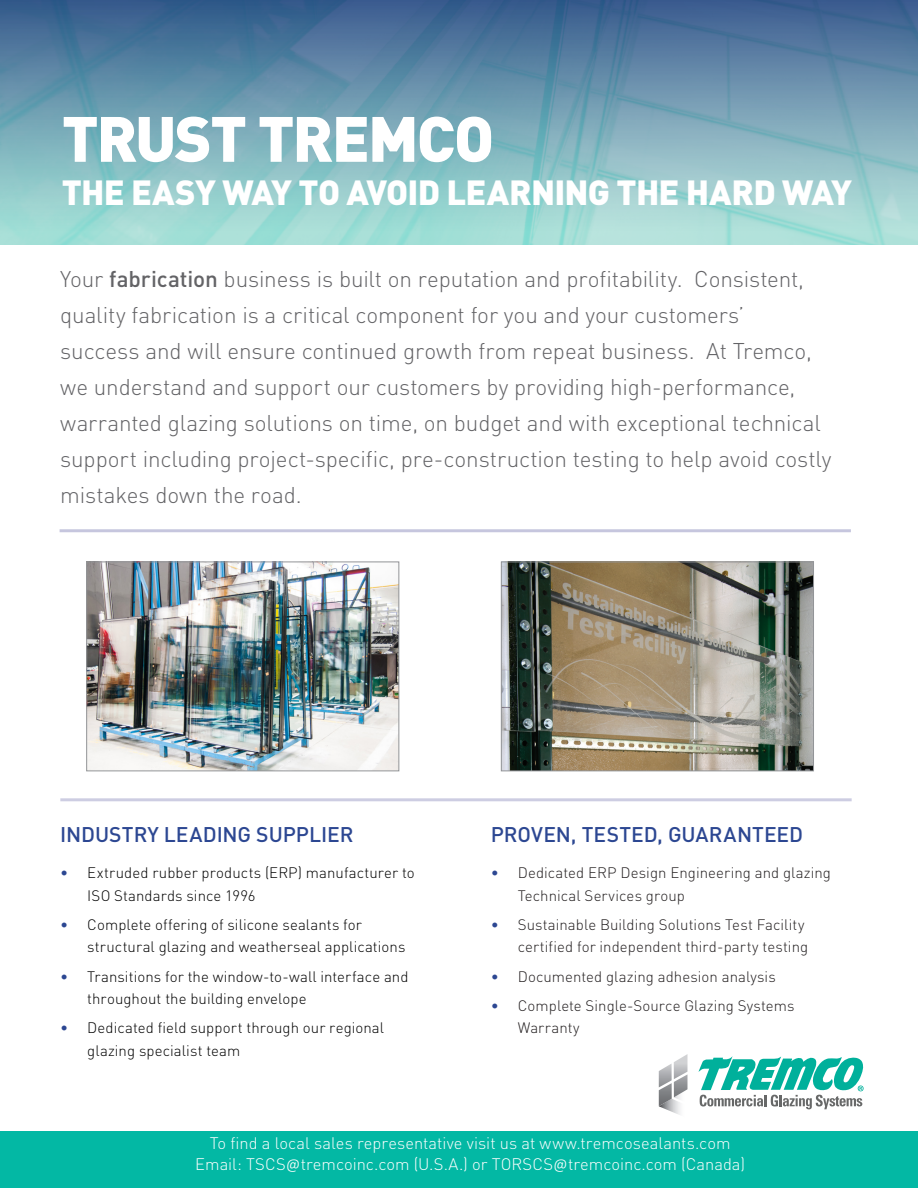
<style>
.page{position:relative;width:918px;height:1188px;background:#fff}
.page>*{position:absolute;margin:0;border:0;box-sizing:border-box;transform-origin:0 0}
.t1{font:900 63px "DINOT";letter-spacing:-.035em;color:#fff}
.t2{font:900 34.5px "DINOT";letter-spacing:-.02em;color:#fff}
.intro_-_teal{font:300 22.5px/36px "DINOT";letter-spacing:-.005em;color:#636366}
.h3_-_teal{font:500 21px "DINOT";color:#2c4792}
.li_-_blue{font:300 16.5px "DINOT";color:#fff}
.t3{font:300 15px/22.5px "DINOT";letter-spacing:.005em;color:#000}
.t4{font:300 15px/22.5px "DINOT";letter-spacing:.005em;color:#231f20}
.s1{font-weight:500}
.s2{color:#2c4792}
.s3{font-family:"Calibri"}
</style>
<div class="page">
<div style="left:0;top:1131px;width:918px;height:57px;background:#03b8a4"></div>
<svg style="left:0;top:0;width:918px;height:244px;background:#75a4b6"></svg>
<hr style="left:60px;top:798px;width:792px;height:3px;background:#9c9cc6">
<img style="left:88px;top:564px;width:309px;height:205px">
<div style="left:86px;top:562px;width:313px;height:209px;border:1px solid #939598"></div>
<img style="left:503px;top:564px;width:309px;height:205px">
<div style="left:501px;top:562px;width:313px;height:209px;border:1px solid #939598"></div>
<hr style="left:60px;top:529px;width:791px;height:3px;background:#8d8ebd">
<svg style="left:698px;top:1056px;width:166px;height:53px"></svg>
<svg style="left:659px;top:1054px;width:28px;height:61px"></svg>
<p class="t1" style="left:62px;top:97px;width:434px">TRUST TREMCO</p>
<p class="t2" style="left:62px;top:170px;width:792px">THE EASY WAY TO AVOID LEARNING THE HARD WAY</p>
<p class="intro_-_teal" style="left:60px;top:261px;width:773px">Your <span class="s1">fabrication</span> business is built on reputation and profitability. Consistent, quality fabrication is a critical component for you and your customers’<br>success and will ensure continued growth from repeat business. At Tremco, we understand and support our customers by providing high-performance, warranted glazing solutions on time, on budget and with exceptional technical support including project-specific, pre-construction testing to help avoid costly mistakes down the road.</p>
<p class="h3_-_teal" style="left:60px;top:821px;width:295px">INDUSTRY LEADING SUPPLIER</p>
<p class="t3" style="left:87px;top:861px;width:329px;text-indent:-27px"><span class="s2">•</span> Extruded rubber products (ERP) manufacturer to<br>ISO Standards since 1996</p>
<p class="t3" style="left:87px;top:913px;width:320px;text-indent:-27px"><span class="s2">•</span> Complete offering of silicone sealants for structural glazing and weatherseal applications</p>
<p class="t3" style="left:87px;top:965px;width:323px;text-indent:-27px"><span class="s2">•</span> Transitions for the window-to-wall interface and throughout the building envelope</p>
<p class="t3" style="left:87px;top:1016px;width:298px;text-indent:-27px"><span class="s2">•</span> Dedicated field support through our regional glazing specialist team</p>
<p class="h3_-_teal" style="left:491px;top:821px;width:314px">PROVEN, TESTED, GUARANTEED</p>
<p class="t4" style="left:518px;top:861px;width:315px;text-indent:-27px"><span class="s2">•</span> Dedicated ERP Design Engineering and glazing<br>Technical Services group</p>
<p class="t4" style="left:491px;top:913px;width:319px;text-align:right"><span class="s2">•</span> Sustainable Building Solutions Test Facility certified for independent third-party testing</p>
<p class="t4" style="left:491px;top:965px;width:287px"><span class="s2">•</span> Documented glazing adhesion analysis</p>
<p class="t4" style="left:518px;top:994px;width:278px;text-indent:-27px"><span class="s2">•</span> Complete Single-Source Glazing Systems<br>Warranty</p>
<p class="li_-_blue" style="left:210px;top:1133px;width:522px">To find a local sales representative visit us at www.tremcosealants.com</p>
<p class="li_-_blue" style="left:195px;top:1154px;width:551px">Email: TSCS<span class="s3">@</span>tremcoinc.com (U.S.A.) or TORSCS<span class="s3">@</span>tremcoinc.com (Canada)</p>
</div>
